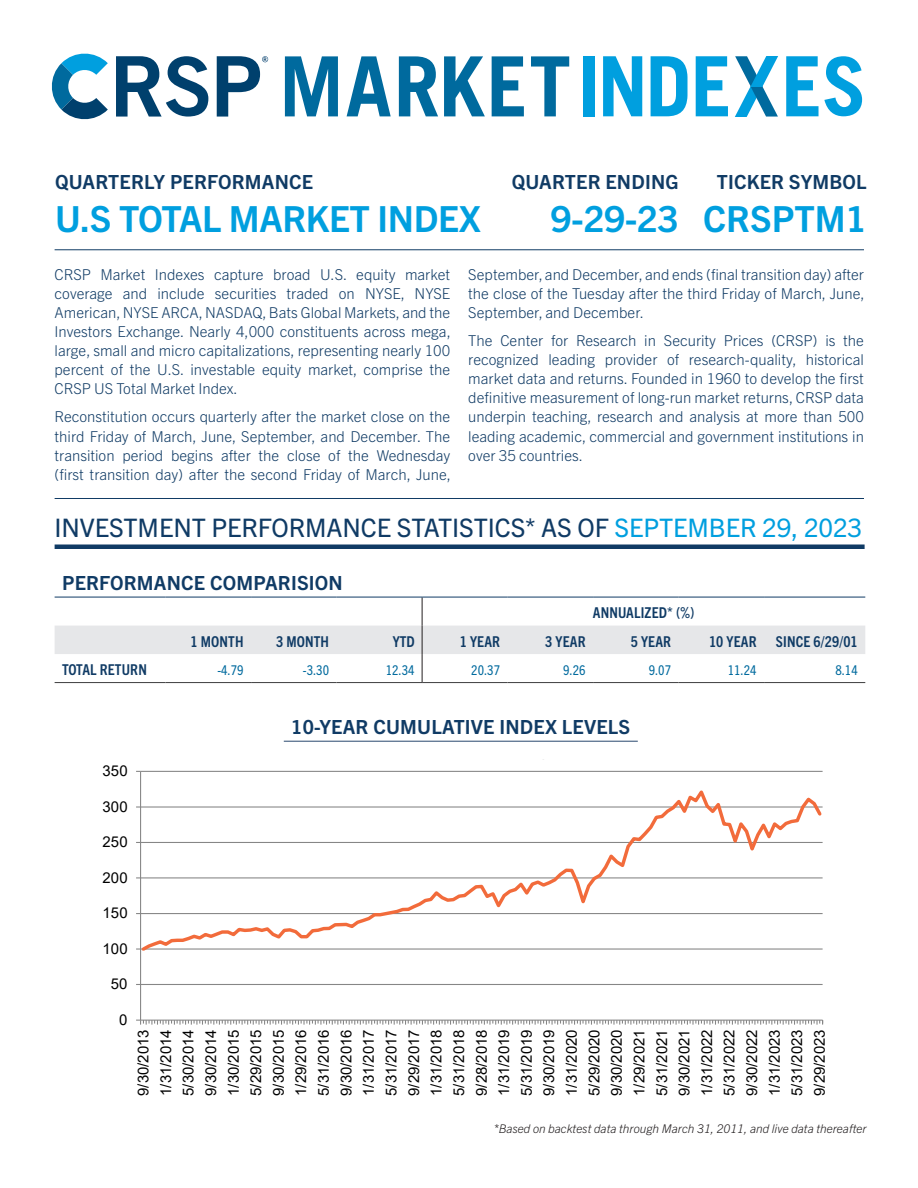
<style>
.page{position:relative;width:918px;height:1188px;background:#fff}
.page>*{position:absolute;margin:0;border:0;box-sizing:border-box;transform-origin:0 0}
.Fund_Name__Date____Ticker{font:700 36px "Trade Gothic Next LT Pro";letter-spacing:-.01em;color:#009fdf}
.Backpage_-_H1{font:25.5px "Trade Gothic Next LT Pro";letter-spacing:-.005em;color:#103b65}
._1st_Page_Section_Head{font:700 19.5px "Trade Gothic Next LT Pro";letter-spacing:.01em;color:#103b65}
.Body{font:300 15px/19.2px "Trade Gothic Next LT Pro";color:#103b65;text-align:justify}
.t1{font:15px/22.5px "Arial";color:#000;text-align:justify}
.Table_Header{font:700 condensed 15px "Trade Gothic Next LT Pro";letter-spacing:.01em;color:#103b65}
.Table_Content{font:condensed 13.5px "Trade Gothic Next LT Pro";color:#006a9e}
.t2{font:italic 300 12px "Trade Gothic Next LT Pro";color:#231f20}
.t3{font:700 4.95px "Trade Gothic Next LT Pro";color:#003a65}
.s1{color:#009fdf}
</style>
<div class="page">
<div style="left:55px;top:544px;width:810px;height:5px;background:#103b65"></div>
<hr style="left:55px;top:249px;width:809px;height:1px;background:#103b65">
<hr style="left:55px;top:498px;width:809px;height:1px;background:#103b65">
<svg style="left:51px;top:53px;width:57px;height:67px"></svg>
<svg style="left:116px;top:56px;width:92px;height:61px"></svg>
<svg style="left:217px;top:56px;width:51px;height:61px"></svg>
<div style="left:583px;top:56px;width:12px;height:60px;background:#009fdf"></div>
<svg style="left:603px;top:56px;width:39px;height:60px"></svg>
<svg style="left:651px;top:56px;width:37px;height:60px"></svg>
<svg style="left:696px;top:56px;width:166px;height:61px"></svg>
<svg style="left:285px;top:56px;width:53px;height:60px"></svg>
<svg style="left:347px;top:56px;width:44px;height:60px"></svg>
<svg style="left:399px;top:56px;width:39px;height:60px"></svg>
<svg style="left:444px;top:56px;width:41px;height:60px"></svg>
<svg style="left:492px;top:56px;width:32px;height:60px"></svg>
<svg style="left:531px;top:56px;width:38px;height:60px"></svg>
<hr style="left:55px;top:682px;width:111px;height:1px;background:#3e3e3f">
<hr style="left:166px;top:682px;width:85px;height:1px;background:#3e3e3f">
<hr style="left:251px;top:682px;width:86px;height:1px;background:#3e3e3f">
<hr style="left:337px;top:682px;width:85px;height:1px;background:#3e3e3f">
<hr style="left:422px;top:682px;width:86px;height:1px;background:#3e3e3f">
<hr style="left:508px;top:682px;width:85px;height:1px;background:#3e3e3f">
<hr style="left:593px;top:682px;width:86px;height:1px;background:#3e3e3f">
<hr style="left:679px;top:682px;width:85px;height:1px;background:#3e3e3f">
<hr style="left:764px;top:682px;width:101px;height:1px;background:#3e3e3f">
<svg style="left:55px;top:598px;width:810px;height:84px"></svg>
<hr style="left:55px;top:597px;width:111px;height:1px;background:#103b65">
<hr style="left:166px;top:597px;width:85px;height:1px;background:#103b65">
<hr style="left:251px;top:597px;width:86px;height:1px;background:#103b65">
<hr style="left:337px;top:597px;width:85px;height:1px;background:#103b65">
<hr style="left:422px;top:597px;width:86px;height:1px;background:#103b65">
<hr style="left:508px;top:597px;width:85px;height:1px;background:#103b65">
<hr style="left:593px;top:597px;width:86px;height:1px;background:#103b65">
<hr style="left:679px;top:597px;width:85px;height:1px;background:#103b65">
<hr style="left:764px;top:597px;width:101px;height:1px;background:#103b65">
<hr style="left:284px;top:741px;width:354px;height:1px;background:#29476e">
<hr style="left:141px;top:984px;width:682px;height:1px;background:#868686">
<hr style="left:141px;top:771px;width:682px;height:1px;background:#868686">
<hr style="left:140px;top:771px;width:1px;height:249px;background:#868686">
<svg style="left:136px;top:1019px;width:688px;height:6px"></svg>
<svg style="left:141px;top:785px;width:682px;height:169px"></svg>
<p class="t3" style="left:264px;top:56px;width:5px">R</p>
<p class="_1st_Page_Section_Head" style="left:55px;top:168px;width:260px">QUARTERLY PERFORMANCE</p>
<p class="Fund_Name__Date____Ticker" style="left:55px;top:194px;width:427px">U.S TOTAL MARKET INDEX</p>
<p class="_1st_Page_Section_Head" style="left:512px;top:168px;width:168px">QUARTER ENDING</p>
<p class="Fund_Name__Date____Ticker" style="left:551px;top:194px;width:129px">9-29-23</p>
<p class="_1st_Page_Section_Head" style="left:717px;top:168px;width:151px">TICKER SYMBOL</p>
<p class="Fund_Name__Date____Ticker" style="left:703px;top:194px;width:165px">CRSPTM1</p>
<p class="Body" style="left:55px;top:264px;width:398px">CRSP Market Indexes capture broad U.S. equity market coverage and include securities traded on NYSE, NYSE American, NYSE ARCA, NASDAQ, Bats Global Markets, and the Investors Exchange. Nearly 4,000 constituents across mega, large, small and micro capitalizations, representing nearly 100 percent of the U.S. investable equity market, comprise the CRSP US Total Market Index.</p>
<p class="Body" style="left:55px;top:406px;width:398px">Reconstitution occurs quarterly after the market close on the third Friday of March, June, September, and December. The transition period begins after the close of the Wednesday (first transition day) after the second Friday of March, June,</p>
<p class="Body" style="left:468px;top:264px;width:398px">September, and December, and ends (final transition day) after the close of the Tuesday after the third Friday of March, June, September, and December.</p>
<p class="Body" style="left:468px;top:330px;width:397px">The Center for Research in Security Prices (CRSP) is the recognized leading provider of research-quality, historical market data and returns. Founded in 1960 to develop the first definitive measurement of long-run market returns, CRSP data underpin teaching, research and analysis at more than 500 leading academic, commercial and government institutions in over 35 countries.</p>
<p class="Backpage_-_H1" style="left:55px;top:510px;width:809px">INVESTMENT PERFORMANCE STATISTICS* AS OF <span class="s1">SEPTEMBER 29, 2023</span></p>
<p class="_1st_Page_Section_Head" style="left:62px;top:569px;width:282px">PERFORMANCE COMPARISION</p>
<p class="Table_Header" style="left:593px;top:602px;width:103px">ANNUALIZED* (%)</p>
<p class="Table_Header" style="left:191px;top:631px;width:54px">1 MONTH</p>
<p class="Table_Header" style="left:276px;top:631px;width:54px">3 MONTH</p>
<p class="Table_Header" style="left:393px;top:631px;width:23px">YTD</p>
<p class="Table_Header" style="left:460px;top:631px;width:42px">1 YEAR</p>
<p class="Table_Header" style="left:545px;top:631px;width:42px">3 YEAR</p>
<p class="Table_Header" style="left:631px;top:631px;width:42px">5 YEAR</p>
<p class="Table_Header" style="left:709px;top:631px;width:49px">10 YEAR</p>
<p class="Table_Header" style="left:776px;top:631px;width:83px">SINCE 6/29/01</p>
<p class="Table_Header" style="left:62px;top:659px;width:86px">TOTAL RETURN</p>
<p class="Table_Content" style="left:217px;top:661px;width:28px">-4.79</p>
<p class="Table_Content" style="left:303px;top:661px;width:28px">-3.30</p>
<p class="Table_Content" style="left:386px;top:661px;width:30px">12.34</p>
<p class="Table_Content" style="left:471px;top:661px;width:30px">20.37</p>
<p class="Table_Content" style="left:563px;top:661px;width:24px">9.26</p>
<p class="Table_Content" style="left:649px;top:661px;width:24px">9.07</p>
<p class="Table_Content" style="left:728px;top:661px;width:30px">11.24</p>
<p class="Table_Content" style="left:835px;top:661px;width:24px">8.14</p>
<p class="_1st_Page_Section_Head" style="left:291px;top:713px;width:340px">10-YEAR CUMULATIVE INDEX LEVELS</p>
<p class="t1" style="left:103px;top:759px;width:27px">350</p>
<p class="t1" style="left:103px;top:795px;width:27px">300</p>
<p class="t1" style="left:103px;top:831px;width:27px">250</p>
<p class="t1" style="left:103px;top:866px;width:27px">200</p>
<p class="t1" style="left:103px;top:902px;width:27px">150</p>
<p class="t1" style="left:103px;top:937px;width:27px">100</p>
<p class="t1" style="left:111px;top:973px;width:18px">50</p>
<p class="t1" style="left:119px;top:1008px;width:10px">0</p>
<p class="t1" style="left:132px;top:1096px;width:68px;rotate:-90deg">9/30/2013<br>1/31/2014<br>5/30/2014<br>9/30/2014<br>1/30/2015<br>5/29/2015<br>9/30/2015<br>1/29/2016<br>5/31/2016<br>9/30/2016<br>1/31/2017<br>5/31/2017<br>9/29/2017<br>1/31/2018<br>5/31/2018<br>9/28/2018<br>1/31/2019<br>5/31/2019<br>9/30/2019<br>1/31/2020<br>5/29/2020<br>9/30/2020<br>1/29/2021<br>5/31/2021<br>9/30/2021<br>1/31/2022<br>5/31/2022<br>9/30/2022<br>1/31/2023<br>5/31/2023<br>9/29/2023</p>
<p class="t2" style="left:494px;top:1120px;width:374px">*Based on backtest data through March 31, 2011, and live data thereafter</p>
</div>
